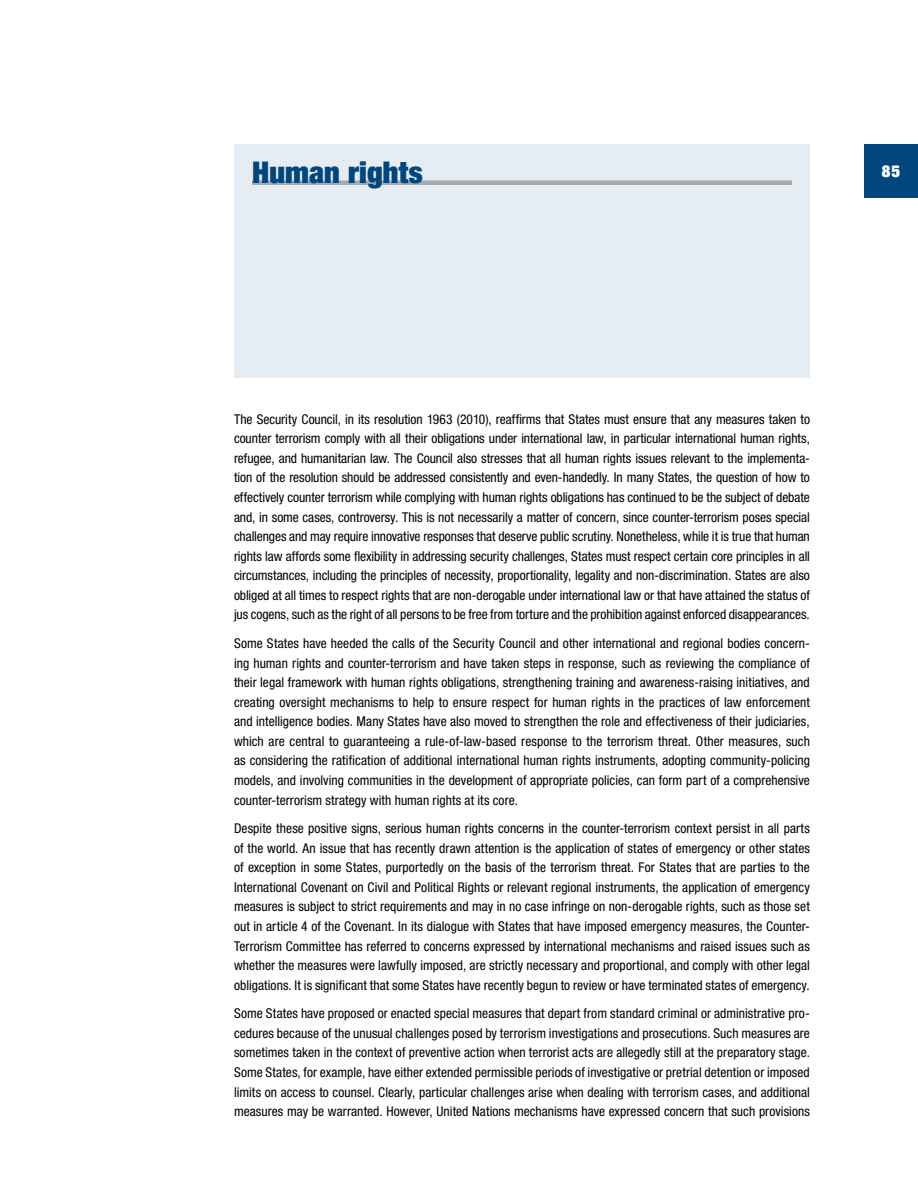
<style>
.page{position:relative;width:918px;height:1188px;background:#fff}
.page>*{position:absolute;margin:0;border:0;box-sizing:border-box;transform-origin:0 0}
.t1{font:900 condensed 30px "Helvetica Neue LT Std";color:#00467f}
.t2{font:900 condensed 16.5px "Helvetica Neue LT Std";color:#fff}
.t3{font:condensed 13.5px/19.6px "Helvetica Neue LT Std";color:#000;text-align:justify}
</style>
<div class="page">
<div style="left:864px;top:144px;width:54px;height:54px;background:#00467f"></div>
<div style="left:234px;top:144px;width:576px;height:234px;background:#e6edf2"></div>
<div style="left:252px;top:180px;width:540px;height:5px;background:#a7a9ac"></div>
<h1 class="t1" style="left:252px;top:154px;width:172px">Human rights</h1>
<p class="t2" style="left:882px;top:160px;width:20px">85</p>
<p class="t3" style="left:234px;top:409px;width:578px">The Security Council, in its resolution 1963 (2010), reaffirms that States must ensure that any measures taken to counter terrorism comply with all their obligations under international law, in particular international human rights, refugee, and humanitarian law. The Council also stresses that all human rights issues relevant to the implementa&shy;tion of the resolution should be addressed consistently and even-handedly. In many States, the question of how to effectively counter terrorism while complying with human rights obligations has continued to be the subject of debate and, in some cases, controversy. This is not necessarily a matter of concern, since counter-terrorism poses special challenges and may require innovative responses that deserve public scrutiny. Nonetheless, while it is true that human rights law affords some flexibility in addressing security challenges, States must respect certain core principles in all circumstances, including the principles of necessity, proportionality, legality and non-discrimination. States are also obliged at all times to respect rights that are non-derogable under international law or that have attained the status of jus cogens, such as the right of all persons to be free from torture and the prohibition against enforced disappearances.</p>
<p class="t3" style="left:234px;top:633px;width:578px">Some States have heeded the calls of the Security Council and other international and regional bodies concern&shy;ing human rights and counter-terrorism and have taken steps in response, such as reviewing the compliance of their legal framework with human rights obligations, strengthening training and awareness-raising initiatives, and creating oversight mechanisms to help to ensure respect for human rights in the practices of law enforcement and intelligence bodies. Many States have also moved to strengthen the role and effectiveness of their judiciaries, which are central to guaranteeing a rule-of-law-based response to the terrorism threat. Other measures, such as considering the ratification of additional international human rights instruments, adopting community-policing models, and involving communities in the development of appropriate policies, can form part of a comprehensive counter-terrorism strategy with human rights at its core.</p>
<p class="t3" style="left:234px;top:818px;width:577px">Despite these positive signs, serious human rights concerns in the counter-terrorism context persist in all parts of the world. An issue that has recently drawn attention is the application of states of emergency or other states of exception in some States, purportedly on the basis of the terrorism threat. For States that are parties to the International Covenant on Civil and Political Rights or relevant regional instruments, the application of emergency measures is subject to strict requirements and may in no case infringe on non-derogable rights, such as those set out in article 4 of the Covenant. In its dialogue with States that have imposed emergency measures, the Counter-Terrorism Committee has referred to concerns expressed by international mechanisms and raised issues such as whether the measures were lawfully imposed, are strictly necessary and proportional, and comply with other legal obligations. It is significant that some States have recently begun to review or have terminated states of emergency.</p>
<p class="t3" style="left:234px;top:1004px;width:578px">Some States have proposed or enacted special measures that depart from standard criminal or administrative pro&shy;cedures because of the unusual challenges posed by terrorism investigations and prosecutions. Such measures are sometimes taken in the context of preventive action when terrorist acts are allegedly still at the preparatory stage.<br>Some States, for example, have either extended permissible periods of investigative or pretrial detention or imposed limits on access to counsel. Clearly, particular challenges arise when dealing with terrorism cases, and additional measures may be warranted. However, United Nations mechanisms have expressed concern that such provisions</p>
</div>
